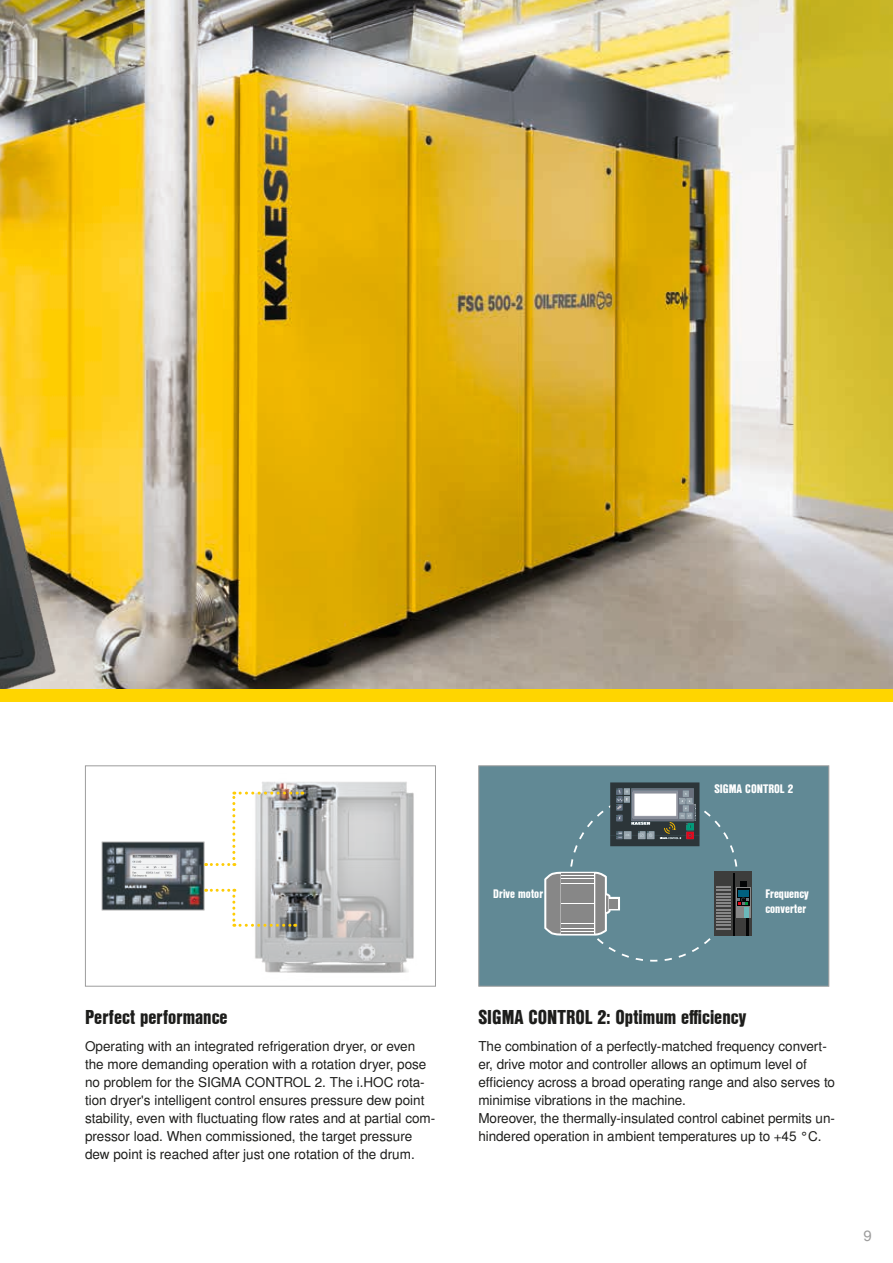
<style>
.page{position:relative;width:893px;height:1263px;background:#fff}
.page>*{position:absolute;margin:0;border:0;box-sizing:border-box;transform-origin:0 0}
.t1{font:19.5px "Nimbus San L Bla Con";color:#1d1d1b}
.t2{font:15px "Nimbus San L";color:#9d9d9d}
.t3{font:13.5px/18px "Nimbus San L";letter-spacing:-.005em;color:#1d1d1b}
.t4{font:12px/15px "Nimbus San L Bla Con";color:#fff}
</style>
<div class="page">
<img style="left:0;top:0;width:893px;height:689px">
<div style="left:0;top:689px;width:893px;height:13px;background:#ffd500"></div>
<div style="left:478px;top:765px;width:351px;height:221px;background:#618995;border:1px solid #9d9d9d"></div>
<svg style="left:748px;top:879px;width:4px;height:56px"></svg>
<div style="left:735px;top:872px;width:17px;height:7px;background:#3d3d3c"></div>
<svg style="left:748px;top:887px;width:2px;height:30px"></svg>
<svg style="left:748px;top:888px;width:1px;height:18px"></svg>
<img style="left:0;top:191px;width:241px;height:498px">
<img style="left:216px;top:781px;width:198px;height:192px">
<div style="left:85px;top:765px;width:351px;height:221px;border:1px solid #9d9d9d"></div>
<img style="left:104px;top:844px;width:98px;height:64px">
<div style="left:102px;top:842px;width:102px;height:68px;border:1px solid #9d9d9d"></div>
<svg style="left:133px;top:855px;width:40px;height:22px"></svg>
<svg style="left:206px;top:791px;width:97px;height:75px"></svg>
<svg style="left:206px;top:889px;width:90px;height:38px"></svg>
<svg style="left:544px;top:782px;width:204px;height:180px"></svg>
<h1 class="t1" style="left:85px;top:1003px;width:144px">Perfect performance</h1>
<p class="t3" style="left:85px;top:1038px;width:352px">Operating with an integrated refrigeration dryer, or even the more demanding operation with a rotation dryer, pose no problem for the SIGMA CONTROL 2. The i.HOC rota&shy;tion dryer's intelligent control ensures pressure dew point stability, even with fluctuating flow rates and at partial com&shy;pressor load. When commissioned, the target pressure dew point is reached after just one rotation of the drum.</p>
<p class="t4" style="left:714px;top:781px;width:80px">SIGMA CONTROL 2</p>
<p class="t4" style="left:493px;top:886px;width:51px">Drive motor</p>
<p class="t4" style="left:765px;top:886px;width:45px">Frequency converter</p>
<h1 class="t1" style="left:478px;top:1003px;width:269px">SIGMA CONTROL 2: Optimum efficiency</h1>
<p class="t3" style="left:478px;top:1038px;width:358px">The combination of a perfectly-matched frequency convert&shy;er, drive motor and controller allows an optimum level of efficiency across a broad operating range and also serves to minimise vibrations in the machine.<br>Moreover, the thermally-insulated control cabinet permits un&shy;hindered operation in ambient temperatures up to +45 °C.</p>
<p class="t2" style="left:863px;top:1226px;width:10px">9</p>
</div>
